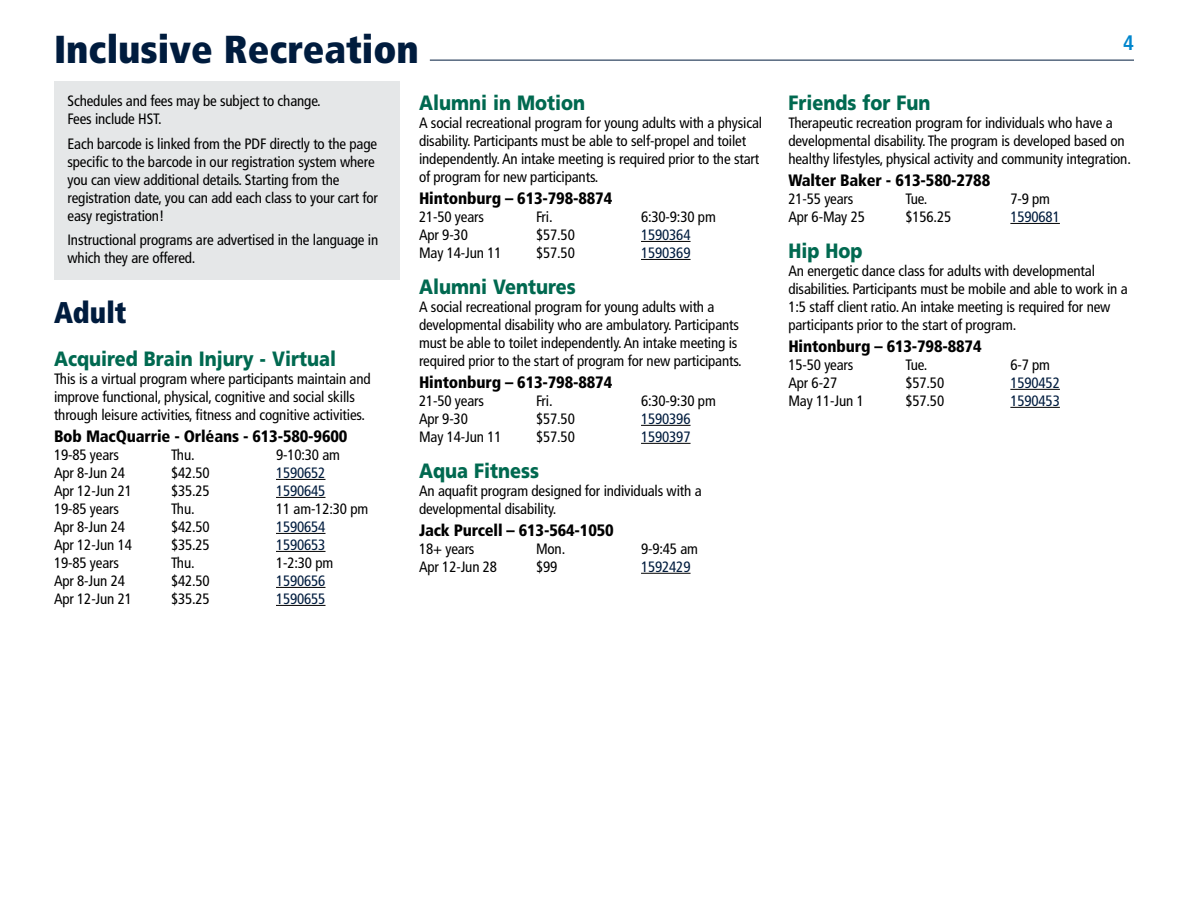
<style>
.page{position:relative;width:1188px;height:918px;background:#fff}
.page>*{position:absolute;margin:0;border:0;box-sizing:border-box;transform-origin:0 0}
.t1{font:900 condensed 39px "Frutiger LT Std";color:#001c3e}
.t2{font:900 condensed 30px "Frutiger LT Std";letter-spacing:.005em;color:#001c3e;scale:.95 1}
.t3{font:700 condensed 21px "Frutiger LT Std";color:#0086cd}
.t4{font:900 20.7px "Frutiger LT Std";color:#006950;scale:.87 1}
.t5{font:900 condensed 16.5px "Frutiger LT Std";letter-spacing:-.01em;color:#000}
.t6{font:condensed 15px/18px "Frutiger LT Std";letter-spacing:-.01em;color:#000}
.t7{font:condensed 15px "Frutiger LT Std";letter-spacing:-.01em;color:#001c3e}
</style>
<div class="page">
<hr style="left:430px;top:60px;width:704px;height:1px;background:#001c3e">
<div style="left:54px;top:81px;width:346px;height:60px;background:#e5e7e8"></div>
<div style="left:54px;top:124px;width:346px;height:114px;background:#e5e7e8"></div>
<div style="left:54px;top:220px;width:346px;height:60px;background:#e5e7e8"></div>
<hr style="left:276px;top:479px;width:50px;height:1px;background:#000">
<hr style="left:276px;top:497px;width:50px;height:1px;background:#000">
<hr style="left:276px;top:533px;width:50px;height:1px;background:#000">
<hr style="left:276px;top:551px;width:50px;height:1px;background:#000">
<hr style="left:276px;top:587px;width:50px;height:1px;background:#000">
<hr style="left:276px;top:605px;width:50px;height:1px;background:#000">
<hr style="left:641px;top:241px;width:50px;height:1px;background:#000">
<hr style="left:641px;top:259px;width:50px;height:1px;background:#000">
<hr style="left:641px;top:425px;width:50px;height:1px;background:#000">
<hr style="left:641px;top:443px;width:50px;height:1px;background:#000">
<hr style="left:641px;top:573px;width:50px;height:1px;background:#000">
<hr style="left:1010px;top:223px;width:50px;height:1px;background:#000">
<hr style="left:1010px;top:389px;width:50px;height:1px;background:#000">
<hr style="left:1010px;top:407px;width:50px;height:1px;background:#000">
<h1 class="t1" style="left:54px;top:26px;width:366px">Inclusive Recreation</h1>
<p class="t6" style="left:68px;top:92px;width:255px">Schedules and fees may be subject to change.<br>Fees include HST.</p>
<p class="t6" style="left:68px;top:134px;width:312px">Each barcode is linked from the PDF directly to the page specific to the barcode in our registration system where you can view additional details. Starting from the registration date, you can add each class to your cart for easy registration!</p>
<p class="t6" style="left:68px;top:231px;width:312px">Instructional programs are advertised in the language in which they are offered.</p>
<h2 class="t2" style="left:54px;top:294px;width:78px">Adult</h2>
<h3 class="t4" style="left:54px;top:346px;width:326px">Acquired Brain Injury - Virtual</h3>
<p class="t6" style="left:54px;top:370px;width:318px">This is a virtual program where participants maintain and improve functional, physical, cognitive and social skills through leisure activities, fitness and cognitive activities.</p>
<p class="t5" style="left:54px;top:426px;width:295px">Bob MacQuarrie - Orléans - 613-580-9600</p>
<p class="t6" style="left:54px;top:446px;width:67px">19-85 years</p>
<p class="t6" style="left:171px;top:446px;width:25px">Thu.</p>
<p class="t6" style="left:276px;top:446px;width:66px">9-10:30 am</p>
<p class="t6" style="left:54px;top:464px;width:73px">Apr 8-Jun 24</p>
<p class="t6" style="left:171px;top:464px;width:40px">$42.50</p>
<p class="t7" style="left:276px;top:464px;width:51px">1590652</p>
<p class="t6" style="left:54px;top:482px;width:80px">Apr 12-Jun 21</p>
<p class="t6" style="left:171px;top:482px;width:40px">$35.25</p>
<p class="t7" style="left:276px;top:482px;width:51px">1590645</p>
<p class="t6" style="left:54px;top:500px;width:67px">19-85 years</p>
<p class="t6" style="left:171px;top:500px;width:25px">Thu.</p>
<p class="t6" style="left:276px;top:500px;width:94px">11 am-12:30 pm</p>
<p class="t6" style="left:54px;top:518px;width:73px">Apr 8-Jun 24</p>
<p class="t6" style="left:171px;top:518px;width:40px">$42.50</p>
<p class="t7" style="left:276px;top:518px;width:51px">1590654</p>
<p class="t6" style="left:54px;top:536px;width:80px">Apr 12-Jun 14</p>
<p class="t6" style="left:171px;top:536px;width:40px">$35.25</p>
<p class="t7" style="left:276px;top:536px;width:51px">1590653</p>
<p class="t6" style="left:54px;top:554px;width:67px">19-85 years</p>
<p class="t6" style="left:171px;top:554px;width:25px">Thu.</p>
<p class="t6" style="left:276px;top:554px;width:59px">1-2:30 pm</p>
<p class="t6" style="left:54px;top:572px;width:73px">Apr 8-Jun 24</p>
<p class="t6" style="left:171px;top:572px;width:40px">$42.50</p>
<p class="t7" style="left:276px;top:572px;width:51px">1590656</p>
<p class="t6" style="left:54px;top:590px;width:80px">Apr 12-Jun 21</p>
<p class="t6" style="left:171px;top:590px;width:40px">$35.25</p>
<p class="t7" style="left:276px;top:590px;width:51px">1590655</p>
<h3 class="t4" style="left:419px;top:90px;width:193px">Alumni in Motion</h3>
<p class="t6" style="left:419px;top:114px;width:345px">A social recreational program for young adults with a physical disability. Participants must be able to self-propel and toilet independently. An intake meeting is required prior to the start of program for new participants.</p>
<p class="t5" style="left:419px;top:188px;width:195px">Hintonburg – 613-798-8874</p>
<p class="t6" style="left:419px;top:208px;width:67px">21-50 years</p>
<p class="t6" style="left:536px;top:208px;width:18px">Fri.</p>
<p class="t6" style="left:641px;top:208px;width:76px">6:30-9:30 pm</p>
<p class="t6" style="left:419px;top:226px;width:50px">Apr 9-30</p>
<p class="t6" style="left:536px;top:226px;width:40px">$57.50</p>
<p class="t7" style="left:641px;top:226px;width:51px">1590364</p>
<p class="t6" style="left:419px;top:244px;width:84px">May 14-Jun 11</p>
<p class="t6" style="left:536px;top:244px;width:40px">$57.50</p>
<p class="t7" style="left:641px;top:244px;width:51px">1590369</p>
<h3 class="t4" style="left:419px;top:274px;width:182px">Alumni Ventures</h3>
<p class="t6" style="left:419px;top:298px;width:324px">A social recreational program for young adults with a developmental disability who are ambulatory. Participants must be able to toilet independently. An intake meeting is required prior to the start of program for new participants.</p>
<p class="t5" style="left:419px;top:372px;width:195px">Hintonburg – 613-798-8874</p>
<p class="t6" style="left:419px;top:392px;width:67px">21-50 years</p>
<p class="t6" style="left:536px;top:392px;width:18px">Fri.</p>
<p class="t6" style="left:641px;top:392px;width:76px">6:30-9:30 pm</p>
<p class="t6" style="left:419px;top:410px;width:50px">Apr 9-30</p>
<p class="t6" style="left:536px;top:410px;width:40px">$57.50</p>
<p class="t7" style="left:641px;top:410px;width:51px">1590396</p>
<p class="t6" style="left:419px;top:428px;width:84px">May 14-Jun 11</p>
<p class="t6" style="left:536px;top:428px;width:40px">$57.50</p>
<p class="t7" style="left:641px;top:428px;width:51px">1590397</p>
<h3 class="t4" style="left:419px;top:458px;width:140px">Aqua Fitness</h3>
<p class="t6" style="left:419px;top:482px;width:284px">An aquafit program designed for individuals with a developmental disability.</p>
<p class="t5" style="left:419px;top:520px;width:196px">Jack Purcell – 613-564-1050</p>
<p class="t6" style="left:419px;top:540px;width:57px">18+ years</p>
<p class="t6" style="left:536px;top:540px;width:31px">Mon.</p>
<p class="t6" style="left:641px;top:540px;width:59px">9-9:45 am</p>
<p class="t6" style="left:419px;top:558px;width:80px">Apr 12-Jun 28</p>
<p class="t6" style="left:536px;top:558px;width:23px">$99</p>
<p class="t7" style="left:641px;top:558px;width:51px">1592429</p>
<h3 class="t3" style="left:1123px;top:30px;width:12px">4</h3>
<h3 class="t4" style="left:788px;top:90px;width:165px">Friends for Fun</h3>
<p class="t6" style="left:788px;top:114px;width:344px">Therapeutic recreation program for individuals who have a developmental disability. The program is developed based on healthy lifestyles, physical activity and community integration.</p>
<p class="t5" style="left:788px;top:170px;width:203px">Walter Baker - 613-580-2788</p>
<p class="t6" style="left:788px;top:190px;width:67px">21-55 years</p>
<p class="t6" style="left:905px;top:190px;width:24px">Tue.</p>
<p class="t6" style="left:1010px;top:190px;width:41px">7-9 pm</p>
<p class="t6" style="left:788px;top:208px;width:78px">Apr 6-May 25</p>
<p class="t6" style="left:905px;top:208px;width:47px">$156.25</p>
<p class="t7" style="left:1010px;top:208px;width:51px">1590681</p>
<h3 class="t4" style="left:788px;top:238px;width:87px">Hip Hop</h3>
<p class="t6" style="left:788px;top:262px;width:341px">An energetic dance class for adults with developmental disabilities. Participants must be mobile and able to work in a 1:5 staff client ratio. An intake meeting is required for new participants prior to the start of program.</p>
<p class="t5" style="left:788px;top:336px;width:195px">Hintonburg – 613-798-8874</p>
<p class="t6" style="left:788px;top:356px;width:67px">15-50 years</p>
<p class="t6" style="left:905px;top:356px;width:24px">Tue.</p>
<p class="t6" style="left:1010px;top:356px;width:41px">6-7 pm</p>
<p class="t6" style="left:788px;top:374px;width:50px">Apr 6-27</p>
<p class="t6" style="left:905px;top:374px;width:40px">$57.50</p>
<p class="t7" style="left:1010px;top:374px;width:51px">1590452</p>
<p class="t6" style="left:788px;top:392px;width:77px">May 11-Jun 1</p>
<p class="t6" style="left:905px;top:392px;width:40px">$57.50</p>
<p class="t7" style="left:1010px;top:392px;width:51px">1590453</p>
</div>
